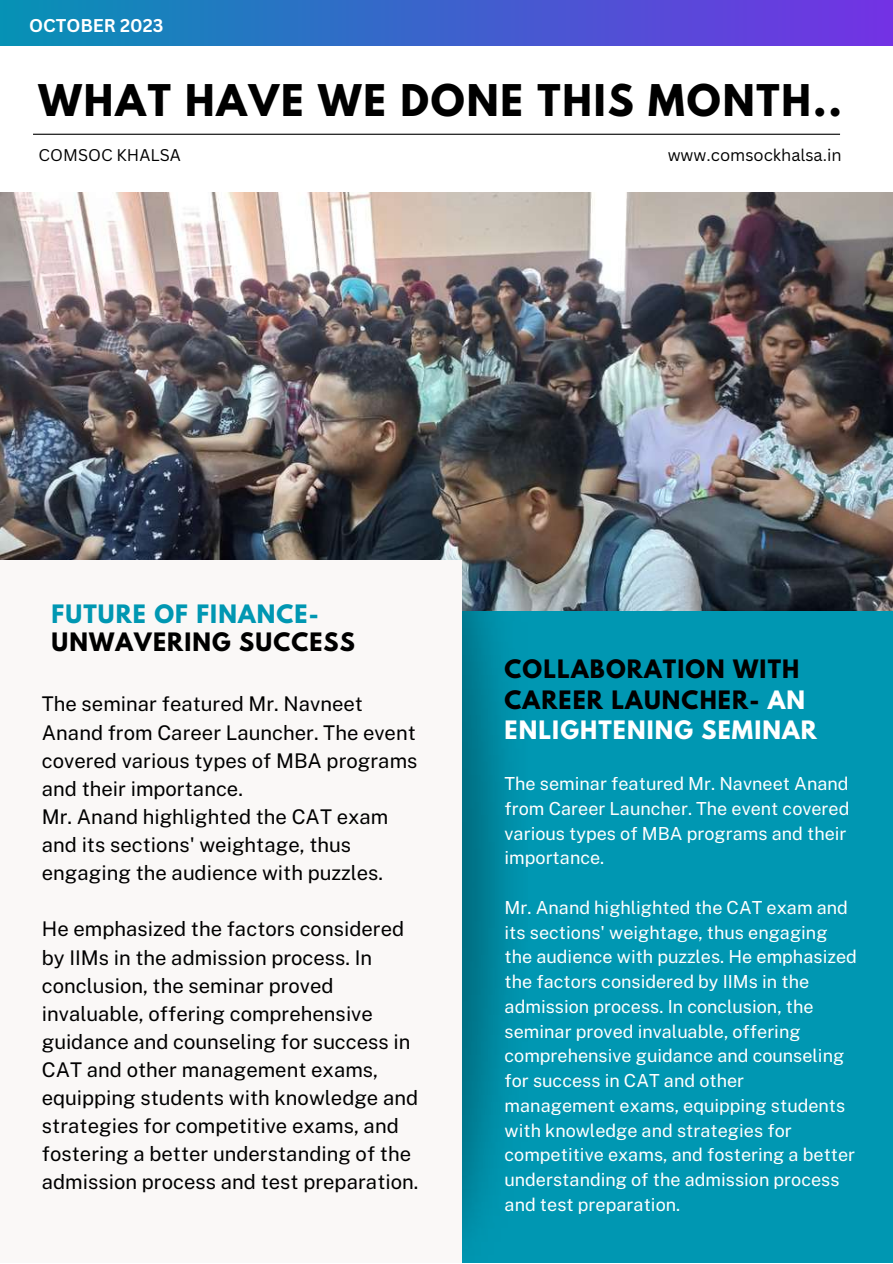
<style>
.page{position:relative;width:893px;height:1264px;background:#fff}
.page>*{position:absolute;margin:0;border:0;box-sizing:border-box;transform-origin:0 0}
.t1{font:700 38.7px "League Spartan";letter-spacing:.05em;color:#000}
.t2{font:700 22.5px/30.3px "League Spartan";letter-spacing:.05em;color:#000}
.t3{font:700 22.5px "League Spartan";letter-spacing:.05em;color:#0097b2}
.t4{font:20.25px/28px "Public Sans";color:#000}
.t5{font:18px/24.8px "Public Sans";color:#fff}
.t6{font:700 18px "Canva Sans";color:#fff}
.t7{font:16.5px "Canva Sans";color:#000}
.s1{color:#fff}
</style>
<div class="page">
<img style="left:0;top:192px;width:892px;height:419px">
<div style="left:227px;top:611px;width:665px;height:651px;background:#0097b2"></div>
<div style="left:0;top:0;width:892px;height:45px;background:linear-gradient(to right,#0692b4,#7332e4)"></div>
<img style="left:461px;top:560px;width:67px;height:702px">
<div style="left:0;top:560px;width:461px;height:702px;background:#faf8f7"></div>
<hr style="left:33px;top:134px;width:807px;height:1px;background:#000">
<p class="t6" style="left:29px;top:12px;width:136px">OCTOBER 2023</p>
<h1 class="t1" style="left:39px;top:82px;width:804px">WHAT HAVE WE DONE THIS MONTH..</h1>
<p class="t7" style="left:39px;top:144px;width:144px">COMSOC KHALSA</p>
<p class="t7" style="left:667px;top:144px;width:175px">www.comsockhalsa.in</p>
<p class="t3" style="left:52px;top:603px;width:268px">FUTURE OF FINANCE-</p>
<p class="t2" style="left:52px;top:630px;width:305px">UNWAVERING SUCCESS</p>
<p class="t4" style="left:42px;top:690px;width:377px">The seminar featured Mr. Navneet Anand from Career Launcher. The event covered various types of MBA programs and their importance.<br>Mr. Anand highlighted the CAT exam and its sections' weightage, thus engaging the audience with puzzles.</p>
<p class="t4" style="left:42px;top:915px;width:378px">He emphasized the factors considered by IIMs in the admission process. In conclusion, the seminar proved invaluable, offering comprehensive guidance and counseling for success in CAT and other management exams, equipping students with knowledge and strategies for competitive exams, and fostering a better understanding of the admission process and test preparation.</p>
<p class="t2" style="left:504px;top:657px;width:314px">COLLABORATION WITH<br>CAREER LAUNCHER- <span class="s1">AN<br>ENLIGHTENING SEMINAR</span></p>
<p class="t5" style="left:504px;top:771px;width:346px">The seminar featured Mr. Navneet Anand from Career Launcher. The event covered various types of MBA programs and their importance.</p>
<p class="t5" style="left:504px;top:894px;width:354px">Mr. Anand highlighted the CAT exam and its sections' weightage, thus engaging the audience with puzzles. He emphasized the factors considered by IIMs in the admission process. In conclusion, the seminar proved invaluable, offering comprehensive guidance and counseling for success in CAT and other management exams, equipping students with knowledge and strategies for competitive exams, and fostering a better understanding of the admission process and test preparation.</p>
</div>
